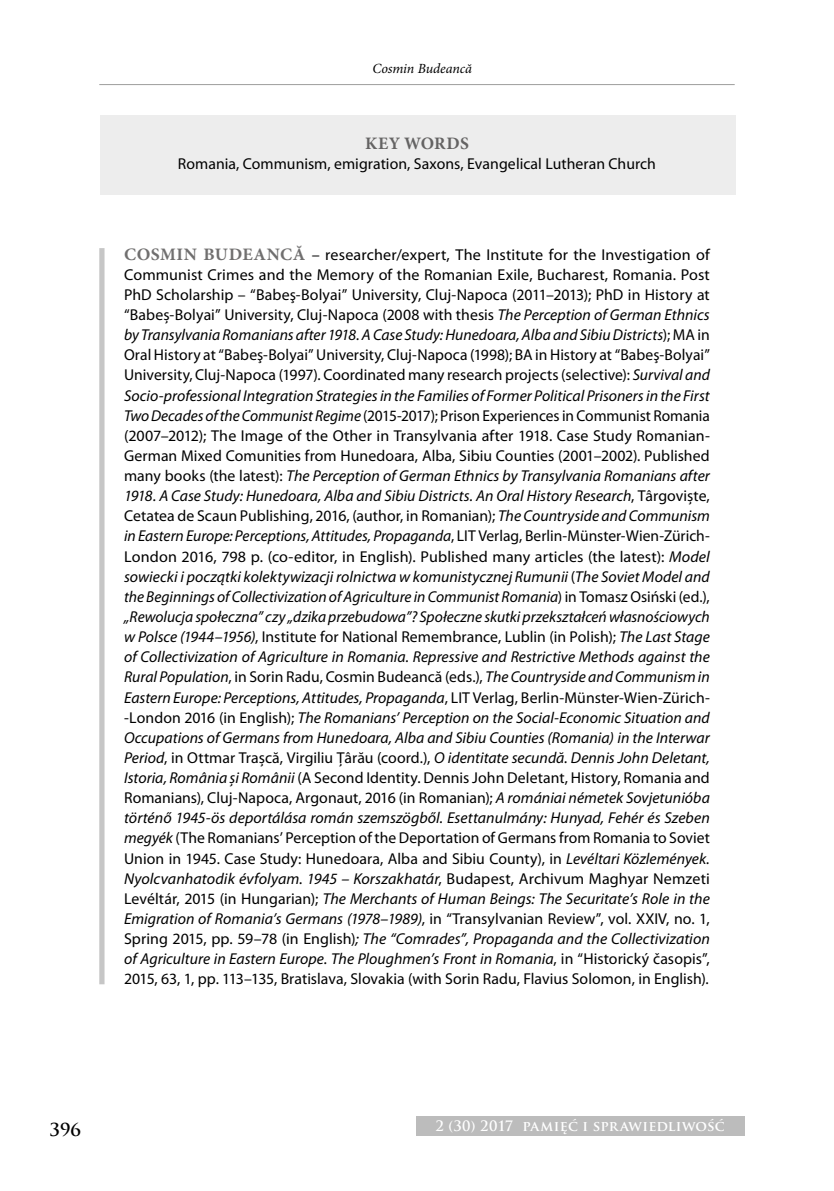
<style>
.page{position:relative;width:834px;height:1191px;background:#fff}
.page>*{position:absolute;margin:0;border:0;box-sizing:border-box;transform-origin:0 0}
.t1{font:700 17.5px "Minion Pro";letter-spacing:.015em;color:#646363}
.t2{font:700 17.5px "Trajan Pro";color:#000}
.t3{font:15.75px/20.1px "Myriad Pro";color:#000;text-align:justify}
.t4{font:700 14px "Trajan Pro";letter-spacing:.01em;color:#fff}
.t5{font:italic 14px "Minion Pro";letter-spacing:-.005em;color:#000}
.s1{font-family:"Minion Pro";font-weight:700;font-size:17.5px;color:#706f6f}
.s2{font-style:italic}
</style>
<div class="page">
<hr style="left:99px;top:84px;width:635px;height:1px;background:#9d9d9c">
<div style="left:416px;top:1116px;width:328px;height:20px;background:#bcbcbc"></div>
<div style="left:100px;top:116px;width:635px;height:79px;background:#ededed"></div>
<div style="left:99px;top:248px;width:5px;height:736px;background:#c6c6c6"></div>
<p class="t5" style="left:372px;top:59px;width:101px">Cosmin Budeancă</p>
<p class="t1" style="left:365px;top:131px;width:105px">KEY WORDS</p>
<p class="t3" style="left:178px;top:154px;width:479px">Romania, Communism, emigration, Saxons, Evangelical Lutheran Church</p>
<p class="t3" style="left:124px;top:244px;width:587px"><span class="s1">COSMIN BUDEANCĂ</span> – researcher/expert, The Institute for the Investigation of Communist Crimes and the Memory of the Romanian Exile, Bucharest, Romania. Post PhD Scholarship – “Babeş-Bolyai” University, Cluj-Napoca (2011–2013); PhD in History at “Babeș-Bolyai” University, Cluj-Napoca (2008 with thesis <span class="s2">The Perception of German Ethnics by Transylvania Romanians after 1918. A Case Study: Hunedoara, Alba and Sibiu Districts</span>); MA in Oral History at “Babeş-Bolyai” University, Cluj-Napoca (1998); BA in History at “Babeş-Bolyai” University, Cluj-Napoca (1997). Coordinated many research projects (selective): <span class="s2">Survival and Socio-professional Integration Strategies in the Families of Former Political Prisoners in the First Two Decades of the Communist Regime</span> (2015-2017); Prison Experiences in Communist Romania (2007–2012); The Image of the Other in Transylvania after 1918. Case Study Romanian-German Mixed Comunities from Hunedoara, Alba, Sibiu Counties (2001–2002). Published many books (the latest): <span class="s2">The Perception of German Ethnics by Transylvania Romanians after 1918. A Case Study: Hunedoara, Alba and Sibiu Districts. An Oral History Research</span>, Târgoviște, Cetatea de Scaun Publishing, 2016, (author, in Romanian); <span class="s2">The Countryside and Communism in Eastern Europe: Perceptions, Attitudes, Propaganda</span>, LIT Verlag, Berlin-Münster-Wien-Zürich-London 2016, 798 p. (co-editor, in English). Published many articles (the latest): <span class="s2">Model sowiecki i początki kolektywizacji rolnictwa w komunistycznej Rumunii</span> (<span class="s2">The Soviet Model and the Beginnings of Collectivization of Agriculture in Communist Romania</span>) in Tomasz Osiński (ed.), <span class="s2">„Rewolucja społeczna” czy „dzika przebudowa”? Społeczne skutki przekształceń własnościowych w Polsce (1944–1956)</span>, Institute for National Remembrance, Lublin (in Polish); <span class="s2">The Last Stage of Collectivization of Agriculture in Romania. Repressive and Restrictive Methods against the Rural Population</span>, in Sorin Radu, Cosmin Budeancă (eds.), <span class="s2">The Countryside and Communism in Eastern Europe: Perceptions, Attitudes, Propaganda</span>, LIT Verlag, Berlin-Münster-Wien-Zürich--London 2016 (in English); <span class="s2">The Romanians’ Perception on the Social-Economic Situation and Occupations of Germans from Hunedoara, Alba and Sibiu Counties (Romania) in the Interwar Period</span>, in Ottmar Trașcă, Virgiliu Țârău (coord.), <span class="s2">O identitate secundă. Dennis John Deletant, Istoria, România și Românii</span> (A Second Identity. Dennis John Deletant, History, Romania and Romanians), Cluj-Napoca, Argonaut, 2016 (in Romanian); <span class="s2">A romániai németek Sovjetunióba történő 1945-ös deportálása román szemszögből. Esettanulmány: Hunyad, Fehér és Szeben megyék</span> (The Romanians’ Perception of the Deportation of Germans from Romania to Soviet Union in 1945. Case Study: Hunedoara, Alba and Sibiu County), in <span class="s2">Levéltari Közlemények.<br>Nyolcvanhatodik évfolyam. 1945 – Korszakhatár</span>, Budapest, Archivum Maghyar Nemzeti Levéltár, 2015 (in Hungarian); <span class="s2">The Merchants of Human Beings: The Securitate’s Role in the Emigration of Romania’s Germans (1978–1989)</span>, in “Transylvanian Review”, vol. XXIV, no. 1, Spring 2015, pp. 59–78 (in English)<span class="s2">; The “Comrades”, Propaganda and the Collectivization of Agriculture in Eastern Europe. The Ploughmen’s Front in Romania</span>, in “Historický časopis”, 2015, 63, 1, pp. 113–135, Bratislava, Slovakia (with Sorin Radu, Flavius Solomon, in English).</p>
<p class="t2" style="left:50px;top:1118px;width:33px">396</p>
<p class="t4" style="left:435px;top:1117px;width:291px">2 (30) 2017 PAMIĘĆ I SPRAWIEDLIWOŚĆ</p>
</div>
